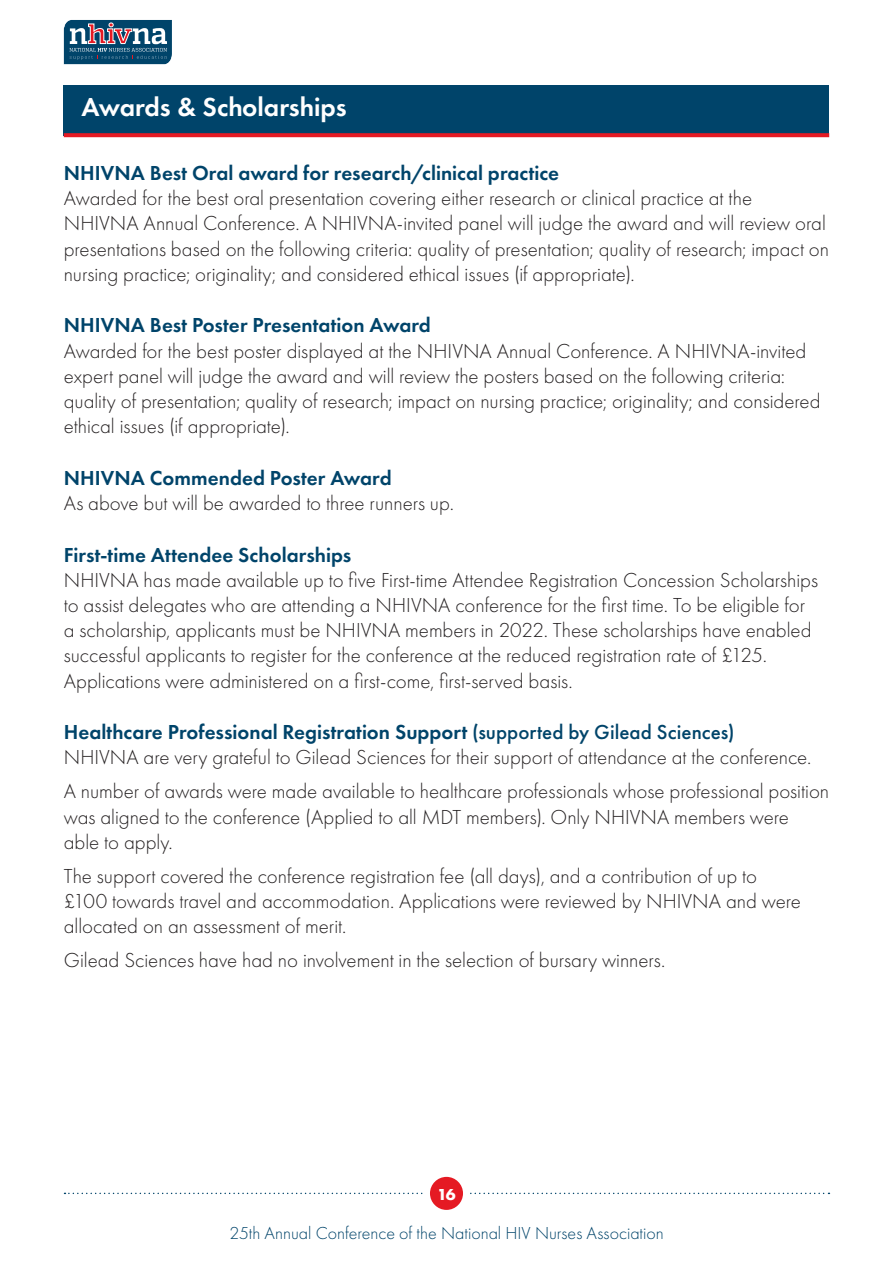
<style>
.page{position:relative;width:893px;height:1263px;background:#fff}
.page>*{position:absolute;margin:0;border:0;box-sizing:border-box;transform-origin:0 0}
.t1{font:600 27px "Futura PT";color:#fff}
.Single_Col_Body_Copy{font:300 21px/25.2px "Futura PT";color:#231f20}
.Single_Col_Body_Copy-2{font:600 21px "Futura PT";color:#00446a}
.t2{font:300 18px "Futura PT";color:#00446a}
.t3{font:700 16.5px "Futura PT";color:#fff}
.s1{font-weight:500}
</style>
<div class="page">
<svg style="left:63px;top:20px;width:109px;height:45px;background:#3f6884"></svg>
<svg style="left:64px;top:1193px;width:765px;height:1px"></svg>
<svg style="left:427px;top:1174px;width:39px;height:38px"></svg>
<div style="left:425px;top:1171px;width:43px;height:44px;border:5px solid #fff;border-radius:50%"></div>
<div style="left:64px;top:85px;width:765px;height:51px;background:#00446a"></div>
<svg style="left:64px;top:133px;width:765px;height:4px;background:#da1b26"></svg>
<p class="t1" style="left:81px;top:90px;width:267px">Awards &amp; Scholarships</p>
<p class="Single_Col_Body_Copy-2" style="left:64px;top:160px;width:497px">NHIVNA Best Oral award for research/clinical practice</p>
<p class="Single_Col_Body_Copy" style="left:64px;top:186px;width:767px">Awarded for the best oral presentation covering either research or clinical practice at the NHIVNA Annual Conference. A NHIVNA-invited panel will judge the award and will review oral presentations based on the following criteria: quality of presentation; quality of research; impact on nursing practice; originality; and considered ethical issues (if appropriate).</p>
<p class="Single_Col_Body_Copy-2" style="left:64px;top:312px;width:369px">NHIVNA Best Poster Presentation Award</p>
<p class="Single_Col_Body_Copy" style="left:64px;top:338px;width:758px">Awarded for the best poster displayed at the NHIVNA Annual Conference. A NHIVNA-invited expert panel will judge the award and will review the posters based on the following criteria: quality of presentation; quality of research; impact on nursing practice; originality; and considered ethical issues (if appropriate).</p>
<p class="Single_Col_Body_Copy-2" style="left:64px;top:465px;width:329px">NHIVNA Commended Poster Award</p>
<p class="Single_Col_Body_Copy" style="left:64px;top:490px;width:392px">As above but will be awarded to three runners up.</p>
<p class="Single_Col_Body_Copy-2" style="left:64px;top:541px;width:289px">First-time Attendee Scholarships</p>
<p class="Single_Col_Body_Copy" style="left:64px;top:567px;width:756px">NHIVNA has made available up to five First-time Attendee Registration Concession Scholarships to assist delegates who are attending a NHIVNA conference for the first time. To be eligible for a scholarship, applicants must be NHIVNA members in 2022. These scholarships have enabled successful applicants to register for the conference at the reduced registration rate of £125.<br>Applications were administered on a first-come, first-served basis.</p>
<p class="Single_Col_Body_Copy-2" style="left:64px;top:719px;width:672px">Healthcare Professional Registration Support <span class="s1">(supported by Gilead Sciences)</span></p>
<p class="Single_Col_Body_Copy" style="left:64px;top:745px;width:749px">NHIVNA are very grateful to Gilead Sciences for their support of attendance at the conference.</p>
<p class="Single_Col_Body_Copy" style="left:64px;top:779px;width:767px">A number of awards were made available to healthcare professionals whose professional position was aligned to the conference (Applied to all MDT members). Only NHIVNA members were able to apply.</p>
<p class="Single_Col_Body_Copy" style="left:64px;top:863px;width:739px">The support covered the conference registration fee (all days), and a contribution of up to £100 towards travel and accommodation. Applications were reviewed by NHIVNA and were allocated on an assessment of merit.</p>
<p class="Single_Col_Body_Copy" style="left:64px;top:948px;width:603px">Gilead Sciences have had no involvement in the selection of bursary winners.</p>
<p class="t3" style="left:437px;top:1183px;width:20px">16</p>
<p class="t2" style="left:229px;top:1222px;width:436px">25th Annual Conference of the National HIV Nurses Association</p>
</div>
